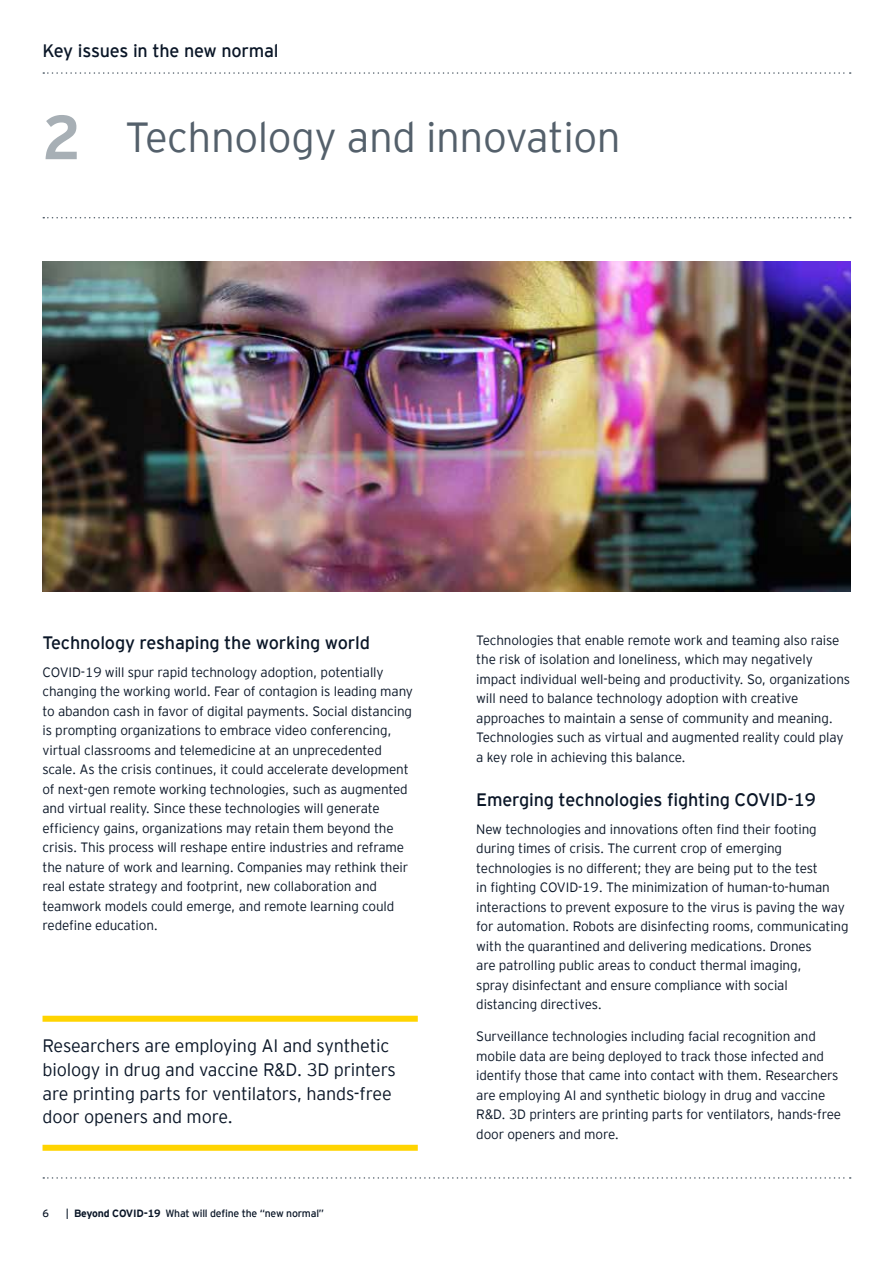
<style>
.page{position:relative;width:893px;height:1263px;background:#fff}
.page>*{position:absolute;margin:0;border:0;box-sizing:border-box;transform-origin:0 0}
.t1{font:300 42px "EY Interstate";letter-spacing:-.01em;color:#54606b}
.t2{font:300 18px/24px "EY Interstate";letter-spacing:-.01em;color:#0a1627}
.t3{font:18px "EY Interstate";letter-spacing:-.01em;color:#0a1627}
.t4{font:300 13.5px/19.5px "EY Interstate";letter-spacing:-.01em;color:#0a1627}
.t5{font:10.5px "EY Interstate";letter-spacing:-.02em;color:#0a1627}
.s1{font-weight:700;font-size:62.25px;color:#a7afb5}
.s2{font-weight:700}
</style>
<div class="page">
<svg style="left:43px;top:1177px;width:808px;height:2px"></svg>
<svg style="left:43px;top:72px;width:808px;height:2px"></svg>
<svg style="left:43px;top:217px;width:808px;height:1px"></svg>
<img style="left:43px;top:262px;width:807px;height:329px">
<div style="left:43px;top:1016px;width:375px;height:6px;background:#ffd400"></div>
<div style="left:43px;top:1145px;width:375px;height:6px;background:#ffd400"></div>
<h2 class="t3" style="left:43px;top:38px;width:238px">Key issues in the new normal</h2>
<h1 class="t1" style="left:43px;top:107px;width:580px"><span class="s1">2</span> Technology and innovation</h1>
<h2 class="t3" style="left:43px;top:629px;width:329px">Technology reshaping the working world</h2>
<p class="t4" style="left:43px;top:661px;width:372px">COVID-19 will spur rapid technology adoption, potentially changing the working world. Fear of contagion is leading many to abandon cash in favor of digital payments. Social distancing is prompting organizations to embrace video conferencing, virtual classrooms and telemedicine at an unprecedented scale. As the crisis continues, it could accelerate development of next-gen remote working technologies, such as augmented and virtual reality. Since these technologies will generate efficiency gains, organizations may retain them beyond the crisis. This process will reshape entire industries and reframe the nature of work and learning. Companies may rethink their real estate strategy and footprint, new collaboration and teamwork models could emerge, and remote learning could redefine education.</p>
<h2 class="t2" style="left:43px;top:1032px;width:355px">Researchers are employing AI and synthetic biology in drug and vaccine R&amp;D. 3D printers are printing parts for ventilators, hands-free door openers and more.</h2>
<p class="t5" style="left:43px;top:1206px;width:8px">6</p>
<p class="t5" style="left:66px;top:1206px;width:260px">| <span class="s2">Beyond COVID-19</span> What will define the “new normal”</p>
<p class="t4" style="left:476px;top:629px;width:375px">Technologies that enable remote work and teaming also raise the risk of isolation and loneliness, which may negatively impact individual well-being and productivity. So, organizations will need to balance technology adoption with creative approaches to maintain a sense of community and meaning.<br>Technologies such as virtual and augmented reality could play a key role in achieving this balance.</p>
<h2 class="t3" style="left:476px;top:786px;width:341px">Emerging technologies fighting COVID-19</h2>
<p class="t4" style="left:476px;top:818px;width:374px">New technologies and innovations often find their footing during times of crisis. The current crop of emerging technologies is no different; they are being put to the test<br>in fighting COVID-19. The minimization of human-to-human interactions to prevent exposure to the virus is paving the way for automation. Robots are disinfecting rooms, communicating with the quarantined and delivering medications. Drones<br>are patrolling public areas to conduct thermal imaging,<br>spray disinfectant and ensure compliance with social distancing directives.</p>
<p class="t4" style="left:476px;top:1026px;width:366px">Surveillance technologies including facial recognition and mobile data are being deployed to track those infected and identify those that came into contact with them. Researchers are employing AI and synthetic biology in drug and vaccine R&amp;D. 3D printers are printing parts for ventilators, hands-free door openers and more.</p>
</div>
